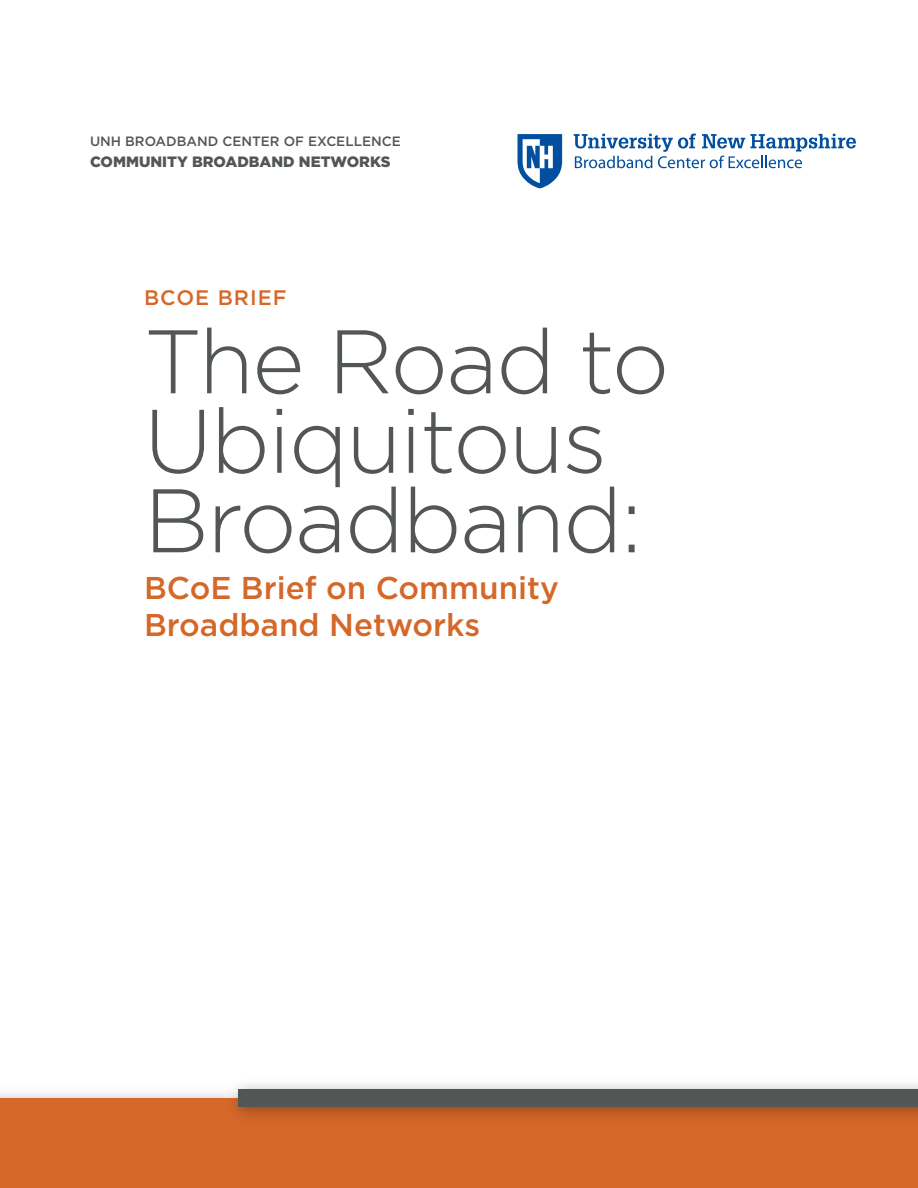
<style>
.page{position:relative;width:918px;height:1188px;background:#fff}
.page>*{position:absolute;margin:0;border:0;box-sizing:border-box;transform-origin:0 0}
.t1{font:300 90px/79.5px "Gotham";letter-spacing:-.02em;color:#525756}
.t2{font:500 31.5px/37.5px "Gotham";color:#d56729}
.t3{font:500 21px "Gotham";letter-spacing:.05em;color:#d56729}
.t4{font:900 15px "Gotham";color:#525756}
.t5{font:500 13.5px "Gotham";color:#525756}
</style>
<div class="page">
<svg style="left:518px;top:134px;width:44px;height:54px"></svg>
<svg style="left:574px;top:134px;width:282px;height:34px"></svg>
<div style="left:0;top:1098px;width:918px;height:90px;background:#d56729"></div>
<div style="left:238px;top:1089px;width:680px;height:18px;background:#525756"></div>
<p class="t5" style="left:90px;top:136px;width:312px">UNH BROADBAND CENTER OF EXCELLENCE</p>
<p class="t4" style="left:90px;top:156px;width:302px">COMMUNITY BROADBAND NETWORKS</p>
<p class="t3" style="left:144px;top:290px;width:144px">BCOE BRIEF</p>
<h1 class="t1" style="left:144px;top:329px;width:527px">The Road to<br>Ubiquitous<br>Broadband:</h1>
<p class="t2" style="left:144px;top:572px;width:416px">BCoE Brief on Community<br>Broadband Networks</p>
</div>
